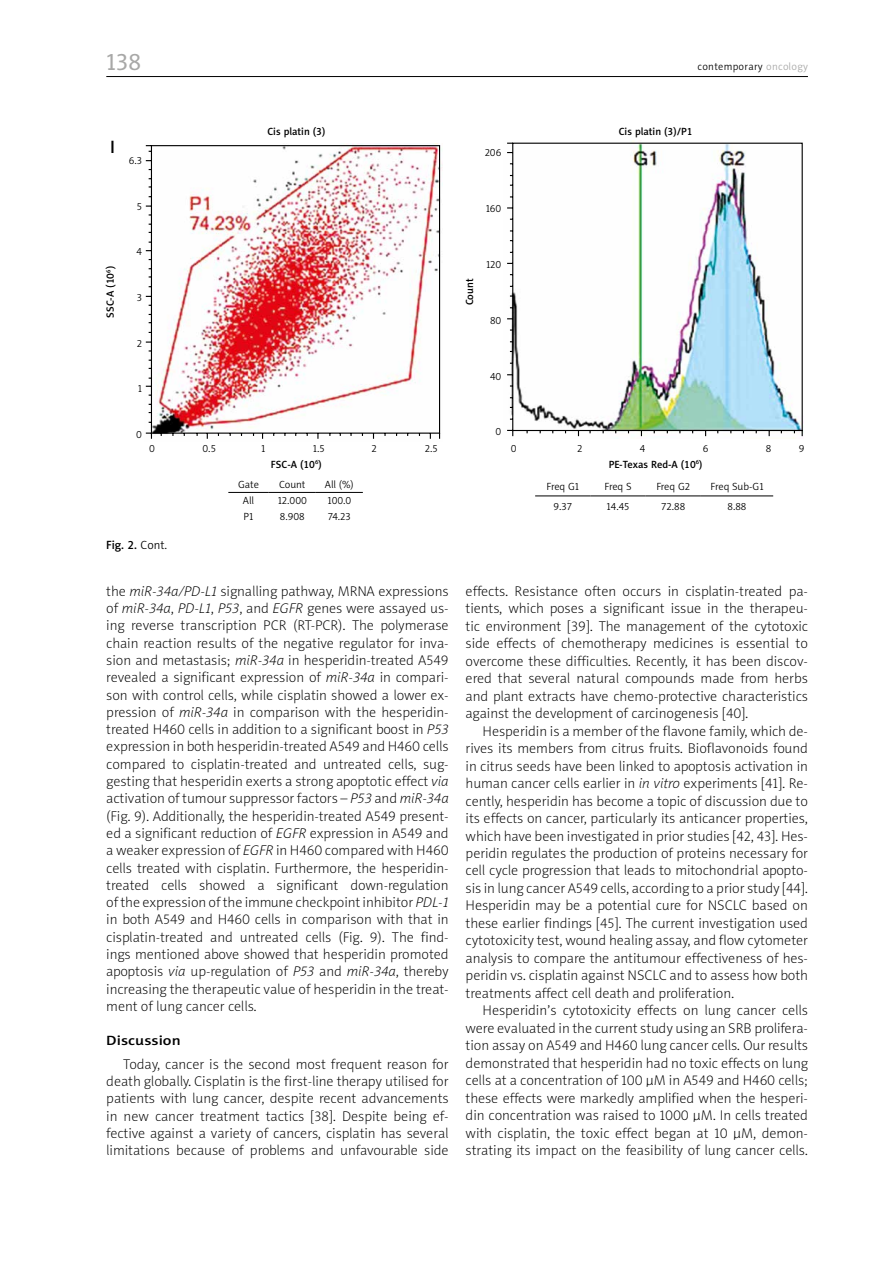
<style>
.page{position:relative;width:893px;height:1263px;background:#fff}
.page>*{position:absolute;margin:0;border:0;box-sizing:border-box;transform-origin:0 0}
.t1{font:24px "Naomi Sans EFN";color:#a8a8a7}
.t2{font:18px "Naomi Sans EFN Medium";color:#000}
.t3{font:14.25px/17.5px "Naomi Sans EFN Thin";color:#000;text-align:justify}
.t4{font:13.5px "Naomi Sans EFN Medium";color:#000;scale:1.2 1}
.t5{font:12px "Naomi Sans EFN Medium";color:#000}
.t6{font:10.5px "Naomi Sans EFN Light";color:#000}
.t7{font:10.5px "Naomi Sans EFN Medium";color:#000}
.t8{font:10.5px "Naomi Sans EFN Light";letter-spacing:.03em;color:#000}
.s1{color:#a8a8a7}
.s2{font-family:"Naomi Sans EFN Light"}
.s3{font-style:italic}
</style>
<div class="page">
<hr style="left:106px;top:76px;width:702px;height:1px;background:#000">
<img style="left:145px;top:145px;width:296px;height:294px">
<svg style="left:507px;top:142px;width:296px;height:295px"></svg>
<hr style="left:228px;top:492px;width:41px;height:1px;background:#000">
<hr style="left:269px;top:492px;width:47px;height:1px;background:#000">
<hr style="left:316px;top:492px;width:47px;height:1px;background:#000">
<hr style="left:535px;top:495px;width:55px;height:1px;background:#000">
<hr style="left:590px;top:495px;width:56px;height:1px;background:#000">
<hr style="left:646px;top:495px;width:55px;height:1px;background:#000">
<hr style="left:701px;top:495px;width:72px;height:1px;background:#000">
<h1 class="t1" style="left:106px;top:48px;width:36px">138</h1>
<p class="t8" style="left:697px;top:61px;width:112px">contemporary <span class="s1">oncology</span></p>
<p class="t7" style="left:267px;top:125px;width:59px">Cis platin (3)</p>
<p class="t7" style="left:619px;top:125px;width:75px">Cis platin (3)/P1</p>
<p class="t2" style="left:110px;top:136px;width:6px">I</p>
<p class="t6" style="left:129px;top:155px;width:15px">6.3</p>
<p class="t6" style="left:137px;top:200px;width:7px">5</p>
<p class="t6" style="left:137px;top:246px;width:7px">4</p>
<p class="t6" style="left:137px;top:292px;width:7px">3</p>
<p class="t6" style="left:137px;top:337px;width:7px">2</p>
<p class="t6" style="left:138px;top:383px;width:6px">1</p>
<p class="t6" style="left:136px;top:429px;width:7px">0</p>
<p class="t7" style="left:104px;top:318px;width:53px;rotate:-90deg">SSC-A (10<sup>6</sup>)</p>
<p class="t7" style="left:463px;top:305px;width:29px;rotate:-90deg">Count</p>
<p class="t6" style="left:485px;top:147px;width:18px">206</p>
<p class="t6" style="left:486px;top:202px;width:17px">160</p>
<p class="t6" style="left:486px;top:258px;width:17px">120</p>
<p class="t6" style="left:490px;top:314px;width:13px">80</p>
<p class="t6" style="left:490px;top:370px;width:13px">40</p>
<p class="t6" style="left:496px;top:426px;width:7px">0</p>
<p class="t6" style="left:149px;top:442px;width:7px">0</p>
<p class="t6" style="left:203px;top:442px;width:15px">0.5</p>
<p class="t6" style="left:261px;top:442px;width:6px">1</p>
<p class="t6" style="left:313px;top:442px;width:13px">1.5</p>
<p class="t6" style="left:372px;top:442px;width:7px">2</p>
<p class="t6" style="left:425px;top:442px;width:14px">2.5</p>
<p class="t6" style="left:511px;top:442px;width:7px">0</p>
<p class="t6" style="left:577px;top:442px;width:7px">2</p>
<p class="t6" style="left:640px;top:442px;width:7px">4</p>
<p class="t6" style="left:703px;top:442px;width:7px">6</p>
<p class="t6" style="left:766px;top:442px;width:7px">8</p>
<p class="t6" style="left:799px;top:442px;width:7px">9</p>
<p class="t7" style="left:271px;top:458px;width:52px">FSC-A (10<sup>6</sup>)</p>
<p class="t7" style="left:609px;top:458px;width:95px">PE-Texas Red-A (10<sup>6</sup>)</p>
<p class="t6" style="left:238px;top:479px;width:22px">Gate</p>
<p class="t6" style="left:279px;top:479px;width:28px">Count</p>
<p class="t6" style="left:325px;top:479px;width:30px">All (%)</p>
<p class="t6" style="left:243px;top:495px;width:13px">All</p>
<p class="t6" style="left:278px;top:495px;width:31px">12.000</p>
<p class="t6" style="left:327px;top:495px;width:25px">100.0</p>
<p class="t6" style="left:244px;top:511px;width:11px">P1</p>
<p class="t6" style="left:280px;top:511px;width:26px">8.908</p>
<p class="t6" style="left:328px;top:511px;width:24px">74.23</p>
<p class="t5" style="left:106px;top:538px;width:62px">Fig. 2. <span class="s2">Cont.</span></p>
<p class="t3" style="left:106px;top:582px;width:344px">the <span class="s3">miR-34a/PD-L1</span> signalling pathway, MRNA expressions of <span class="s3">miR-34a</span>, <span class="s3">PD-L1</span>, <span class="s3">P53</span>, and <span class="s3">EGFR</span> genes were assayed us&shy;ing reverse transcription PCR (RT-PCR). The polymerase chain reaction results of the negative regulator for inva&shy;sion and metastasis; <span class="s3">miR-34a</span> in hesperidin-treated A549 revealed a significant expression of <span class="s3">miR-34a</span> in compari&shy;son with control cells, while cisplatin showed a lower ex&shy;pression of <span class="s3">miR-34a</span> in comparison with the hesperidin&shy;treated H460 cells in addition to a significant boost in <span class="s3">P53 </span>expression in both hesperidin-treated A549 and H460 cells compared to cisplatin-treated and untreated cells, sug&shy;gesting that hesperidin exerts a strong apoptotic effect <span class="s3">via </span>activation of tumour suppressor factors – <span class="s3">P53</span> and <span class="s3">miR-34a </span>(Fig. 9). Additionally, the hesperidin-treated A549 present&shy;ed a significant reduction of <span class="s3">EGFR</span> expression in A549 and a weaker expression of <span class="s3">EGFR</span> in H460 compared with H460 cells treated with cisplatin. Furthermore, the hesperidin&shy;treated cells showed a significant down-regulation ofthe expression ofthe immune checkpoint inhibitor <span class="s3">PDL-1 </span>in both A549 and H460 cells in comparison with that in cisplatin-treated and untreated cells (Fig. 9). The find&shy;ings mentioned above showed that hesperidin promoted apoptosis <span class="s3">via</span> up-regulation of <span class="s3">P53</span> and <span class="s3">miR-34a</span>, thereby increasing the therapeutic value of hesperidin in the treat&shy;ment of lung cancer cells.</p>
<p class="t4" style="left:106px;top:1032px;width:64px">Discussion</p>
<p class="t3" style="left:106px;top:1055px;width:344px;text-indent:17px">Today, cancer is the second most frequent reason for death globally. Cisplatin is the first-line therapy utilised for patients with lung cancer, despite recent advancements in new cancer treatment tactics [38]. Despite being ef&shy;fective against a variety of cancers, cisplatin has several limitations because of problems and unfavourable side</p>
<p class="t6" style="left:546px;top:480px;width:34px">Freq G1</p>
<p class="t6" style="left:604px;top:480px;width:29px">Freq S</p>
<p class="t6" style="left:656px;top:480px;width:35px">Freq G2</p>
<p class="t6" style="left:710px;top:480px;width:55px">Freq Sub-G1</p>
<p class="t6" style="left:553px;top:500px;width:20px">9.37</p>
<p class="t6" style="left:607px;top:500px;width:24px">14.45</p>
<p class="t6" style="left:661px;top:500px;width:25px">72.88</p>
<p class="t6" style="left:728px;top:500px;width:20px">8.88</p>
<p class="t3" style="left:466px;top:582px;width:344px">effects. Resistance often occurs in cisplatin-treated pa&shy;tients, which poses a significant issue in the therapeu&shy;tic environment [39]. The management of the cytotoxic side effects of chemotherapy medicines is essential to overcome these difficulties. Recently, it has been discov&shy;ered that several natural compounds made from herbs and plant extracts have chemo-protective characteristics against the development of carcinogenesis [40].</p>
<p class="t3" style="left:466px;top:722px;width:344px;text-indent:17px">Hesperidin is a member of the flavone family, which de&shy;rives its members from citrus fruits. Bioflavonoids found in citrus seeds have been linked to apoptosis activation in human cancer cells earlier in <span class="s3">in vitro</span> experiments [41]. Re&shy;cently, hesperidin has become a topic of discussion due to its effects on cancer, particularly its anticancer properties, which have been investigated in prior studies [42, 43]. Hes&shy;peridin regulates the production of proteins necessary for cell cycle progression that leads to mitochondrial apopto&shy;sis in lung cancer A549 cells, according to a prior study [44].<br>Hesperidin may be a potential cure for NSCLC based on these earlier findings [45]. The current investigation used cytotoxicity test, wound healing assay, and flow cytometer analysis to compare the antitumour effectiveness of hes&shy;peridin vs. cisplatin against NSCLC and to assess how both treatments affect cell death and proliferation.</p>
<p class="t3" style="left:466px;top:1002px;width:344px;text-indent:17px">Hesperidin’s cytotoxicity effects on lung cancer cells were evaluated in the current study using an SRB prolifera&shy;tion assay on A549 and H460 lung cancer cells. Our results demonstrated that hesperidin had no toxic effects on lung cells at a concentration of 100 µM in A549 and H460 cells; these effects were markedly amplified when the hesperi&shy;din concentration was raised to 1000 µM. In cells treated with cisplatin, the toxic effect began at 10 µM, demon&shy;strating its impact on the feasibility of lung cancer cells.</p>
</div>
